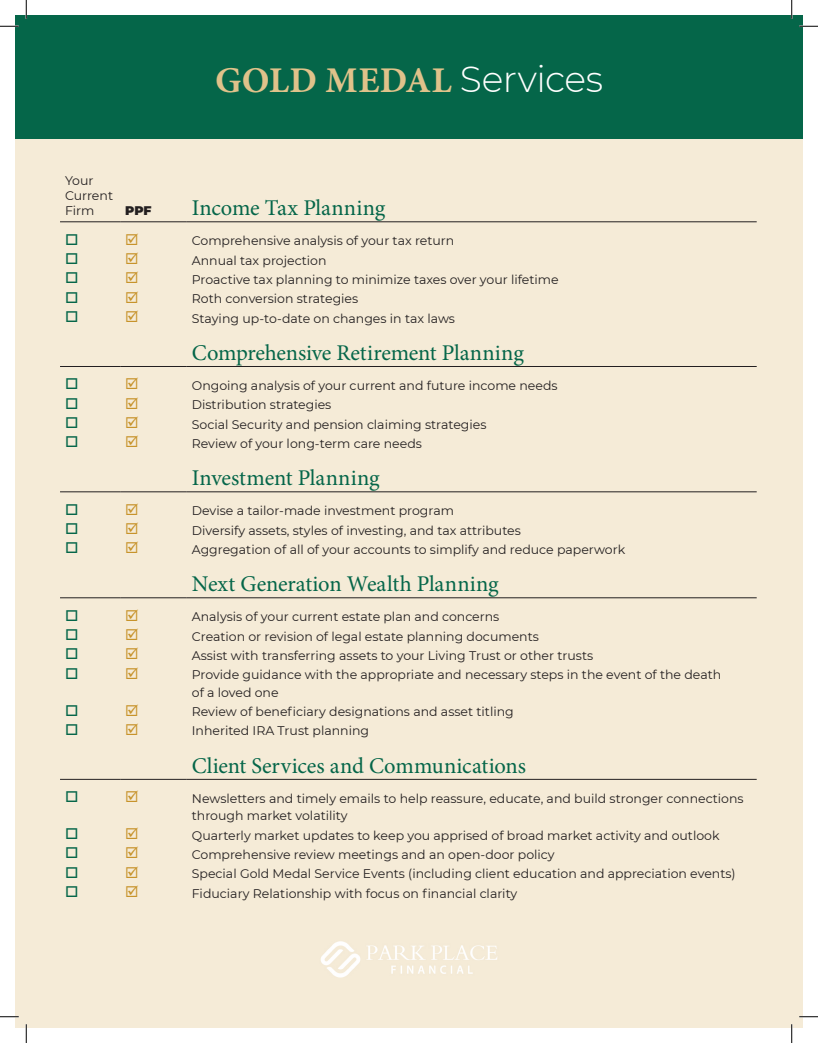
<style>
.page{position:relative;width:818px;height:1043px;background:#fff}
.page>*{position:absolute;margin:0;border:0;box-sizing:border-box;transform-origin:0 0}
.t1{font:700 36.25px "Minion Pro";letter-spacing:.015em;color:#e0c28a}
.t2{font:22.5px "Minion Pro";letter-spacing:-.005em;color:#056649}
.t3{font:12.5px/15px "Montserrat";color:#231f20}
.t4{font:900 12.5px "Montserrat";color:#231f20}
.s1{font-family:"Montserrat";font-weight:300;color:#fff}
</style>
<div class="page">
<div style="left:15px;top:129px;width:787px;height:899px;background:#f5ebd7"></div>
<div style="left:15px;top:15px;width:787px;height:124px;background:#056649"></div>
<hr style="left:60px;top:491px;width:60px;height:1px;background:#231f20">
<hr style="left:120px;top:491px;width:67px;height:1px;background:#231f20">
<hr style="left:187px;top:491px;width:569px;height:1px;background:#231f20">
<hr style="left:60px;top:597px;width:60px;height:1px;background:#231f20">
<hr style="left:120px;top:597px;width:67px;height:1px;background:#231f20">
<hr style="left:187px;top:597px;width:569px;height:1px;background:#231f20">
<hr style="left:60px;top:779px;width:60px;height:1px;background:#231f20">
<hr style="left:120px;top:779px;width:67px;height:1px;background:#231f20">
<hr style="left:187px;top:779px;width:569px;height:1px;background:#231f20">
<hr style="left:60px;top:221px;width:60px;height:1px;background:#231f20">
<hr style="left:120px;top:221px;width:67px;height:1px;background:#231f20">
<hr style="left:187px;top:221px;width:569px;height:1px;background:#231f20">
<hr style="left:60px;top:366px;width:60px;height:1px;background:#231f20">
<hr style="left:120px;top:366px;width:67px;height:1px;background:#231f20">
<hr style="left:187px;top:366px;width:569px;height:1px;background:#231f20">
<img style="left:320px;top:941px;width:177px;height:37px">
<svg style="left:0;top:25px;width:19px;height:2px"></svg>
<svg style="left:799px;top:25px;width:19px;height:2px"></svg>
<svg style="left:0;top:1016px;width:19px;height:1px"></svg>
<svg style="left:799px;top:1015px;width:19px;height:2px"></svg>
<svg style="left:25px;top:0;width:2px;height:19px"></svg>
<svg style="left:25px;top:1024px;width:2px;height:18px"></svg>
<svg style="left:790px;top:0;width:2px;height:19px"></svg>
<svg style="left:791px;top:1024px;width:1px;height:18px"></svg>
<h1 class="t1" style="left:215px;top:55px;width:389px">GOLD MEDAL <span class="s1">Services</span></h1>
<p class="t3" style="left:65px;top:173px;width:50px">Your<br>Current<br>Firm</p>
<p class="t4" style="left:125px;top:201px;width:28px">PPF</p>
<h2 class="t2" style="left:192px;top:193px;width:195px">Income Tax Planning</h2>
<p class="t3" style="left:192px;top:233px;width:264px">Comprehensive analysis of your tax return</p>
<p class="t3" style="left:192px;top:252px;width:136px">Annual tax projection</p>
<p class="t3" style="left:192px;top:271px;width:368px">Proactive tax planning to minimize taxes over your lifetime</p>
<p class="t3" style="left:192px;top:291px;width:168px">Roth conversion strategies</p>
<p class="t3" style="left:192px;top:310px;width:265px">Staying up-to-date on changes in tax laws</p>
<h2 class="t2" style="left:192px;top:337px;width:333px">Comprehensive Retirement Planning</h2>
<p class="t3" style="left:192px;top:377px;width:367px">Ongoing analysis of your current and future income needs</p>
<p class="t3" style="left:192px;top:397px;width:141px">Distribution strategies</p>
<p class="t3" style="left:192px;top:416px;width:296px">Social Security and pension claiming strategies</p>
<p class="t3" style="left:192px;top:435px;width:232px">Review of your long-term care needs</p>
<h2 class="t2" style="left:192px;top:463px;width:189px">Investment Planning</h2>
<p class="t3" style="left:192px;top:503px;width:264px">Devise a tailor-made investment program</p>
<p class="t3" style="left:192px;top:522px;width:330px">Diversify assets, styles of investing, and tax attributes</p>
<p class="t3" style="left:192px;top:541px;width:435px">Aggregation of all of your accounts to simplify and reduce paperwork</p>
<h2 class="t2" style="left:192px;top:569px;width:308px">Next Generation Wealth Planning</h2>
<p class="t3" style="left:192px;top:608px;width:309px">Analysis of your current estate plan and concerns</p>
<p class="t3" style="left:192px;top:628px;width:348px">Creation or revision of legal estate planning documents</p>
<p class="t3" style="left:192px;top:647px;width:403px">Assist with transferring assets to your Living Trust or other trusts</p>
<p class="t3" style="left:192px;top:665px;width:531px;line-height:17.5px">Provide guidance with the appropriate and necessary steps in the event of the death of a loved one</p>
<p class="t3" style="left:192px;top:703px;width:323px">Review of beneficiary designations and asset titling</p>
<p class="t3" style="left:192px;top:723px;width:179px">Inherited IRA Trust planning</p>
<h2 class="t2" style="left:192px;top:750px;width:335px">Client Services and Communications</h2>
<p class="t3" style="left:192px;top:789px;width:553px;line-height:17.5px">Newsletters and timely emails to help reassure, educate, and build stronger connections through market volatility</p>
<p class="t3" style="left:192px;top:827px;width:529px">Quarterly market updates to keep you apprised of broad market activity and outlook</p>
<p class="t3" style="left:192px;top:846px;width:364px">Comprehensive review meetings and an open-door policy</p>
<p class="t3" style="left:192px;top:866px;width:545px">Special Gold Medal Service Events (including client education and appreciation events)</p>
<p class="t3" style="left:192px;top:885px;width:327px">Fiduciary Relationship with focus on financial clarity</p>
</div>
